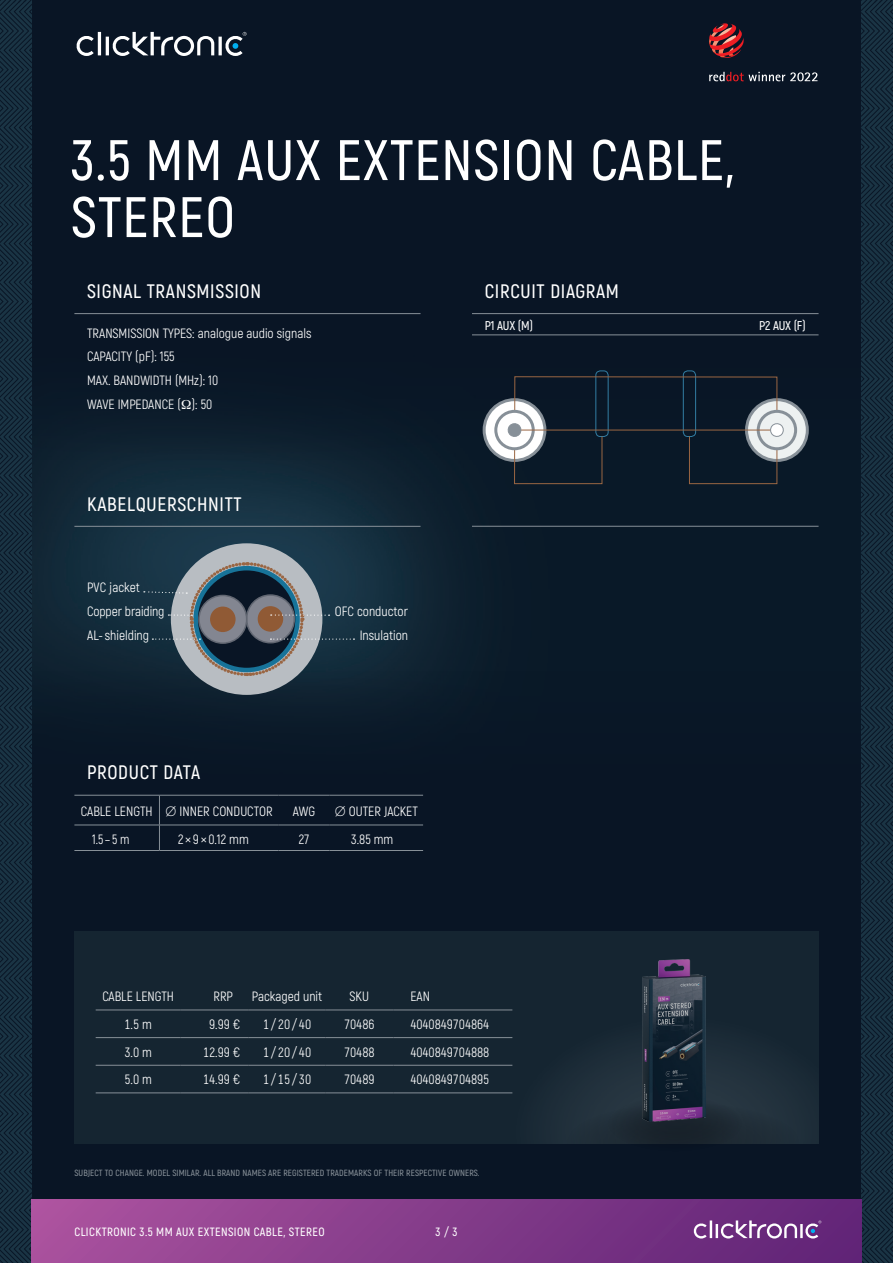
<style>
.page{position:relative;width:893px;height:1263px;background:#fff}
.page>*{position:absolute;margin:0;border:0;box-sizing:border-box;transform-origin:0 0}
.t1{font:600 57px/57px "Akrobat";letter-spacing:.02em;color:#fff}
.t2{font:600 19.5px "Akrobat";letter-spacing:.035em;color:#fff}
.t3{font:13.5px/23.7px "Akrobat";color:#fff}
.t4{font:13.5px "Akrobat";color:#fff;scale:.96 1}
.t5{font:600 12.75px "Akrobat";letter-spacing:-.01em;color:#fff}
.t6{font:600 12px "Akrobat";letter-spacing:.035em;color:#fff}
.t7{font:600 9px "Akrobat";letter-spacing:.01em;color:#879098}
</style>
<div class="page">
<div style="left:32px;top:0;width:829px;height:1263px;background:#091525"></div>
<img style="left:32px;top:459px;width:787px;height:213px">
<div style="left:74px;top:931px;width:745px;height:213px;background:#152531"></div>
<svg style="left:511px;top:1037px;width:290px;height:107px"></svg>
<svg style="left:607px;top:1096px;width:135px;height:55px"></svg>
<img style="left:642px;top:959px;width:64px;height:162px">
<div style="left:596px;top:371px;width:12px;height:66px;border:1px solid #327da2;border-radius:4px"></div>
<div style="left:683px;top:371px;width:13px;height:66px;border:1px solid #327da2;border-radius:4px"></div>
<svg style="left:484px;top:400px;width:61px;height:60px"></svg>
<div style="left:483px;top:398px;width:63px;height:64px;border:3px solid #879098;border-radius:50%"></div>
<svg style="left:746px;top:400px;width:61px;height:60px"></svg>
<div style="left:745px;top:398px;width:64px;height:64px;border:3px solid #879098;border-radius:50%"></div>
<svg style="left:496px;top:411px;width:37px;height:38px"></svg>
<div style="left:494px;top:410px;width:41px;height:40px;border:3px solid #879098;border-radius:50%"></div>
<svg style="left:758px;top:411px;width:38px;height:38px"></svg>
<div style="left:757px;top:410px;width:40px;height:40px;border:3px solid #879098;border-radius:50%"></div>
<svg style="left:507px;top:376px;width:277px;height:108px"></svg>
<div style="left:171px;top:543px;width:151px;height:152px;background:#b8bdc2;border-radius:50%"></div>
<svg style="left:0;top:0;width:32px;height:1263px;background:#152b3b"></svg>
<svg style="left:861px;top:0;width:32px;height:1263px;background:#152b3b"></svg>
<div style="left:32px;top:1199px;width:829px;height:64px;background:linear-gradient(to right,#aa529e,#5f2476)"></div>
<svg style="left:693px;top:1220px;width:128px;height:18px;background:#9367a1"></svg>
<svg style="left:76px;top:32px;width:171px;height:24px"></svg>
<svg style="left:709px;top:23px;width:35px;height:35px"></svg>
<svg style="left:709px;top:72px;width:108px;height:9px"></svg>
<hr style="left:159px;top:795px;width:1px;height:30px;background:#879098">
<svg style="left:159px;top:826px;width:1px;height:24px"></svg>
<hr style="left:74px;top:795px;width:85px;height:1px;background:#879098">
<hr style="left:159px;top:795px;width:120px;height:1px;background:#879098">
<hr style="left:279px;top:795px;width:51px;height:1px;background:#879098">
<hr style="left:330px;top:795px;width:93px;height:1px;background:#879098">
<hr style="left:74px;top:825px;width:85px;height:1px;background:#879098">
<hr style="left:159px;top:825px;width:120px;height:1px;background:#879098">
<hr style="left:279px;top:825px;width:51px;height:1px;background:#879098">
<hr style="left:330px;top:825px;width:93px;height:1px;background:#879098">
<hr style="left:74px;top:850px;width:85px;height:1px;background:#879098">
<hr style="left:159px;top:850px;width:120px;height:1px;background:#879098">
<hr style="left:279px;top:850px;width:51px;height:1px;background:#879098">
<hr style="left:330px;top:850px;width:93px;height:1px;background:#879098">
<hr style="left:74px;top:313px;width:346px;height:1px;background:#879098">
<hr style="left:74px;top:526px;width:346px;height:1px;background:#879098">
<svg style="left:144px;top:560px;width:210px;height:118px"></svg>
<hr style="left:96px;top:1010px;width:85px;height:1px;background:#879098">
<hr style="left:181px;top:1010px;width:68px;height:1px;background:#879098">
<hr style="left:249px;top:1010px;width:76px;height:1px;background:#879098">
<hr style="left:325px;top:1010px;width:68px;height:1px;background:#879098">
<hr style="left:393px;top:1010px;width:119px;height:1px;background:#879098">
<hr style="left:96px;top:1037px;width:85px;height:1px;background:#879098">
<hr style="left:181px;top:1037px;width:68px;height:1px;background:#879098">
<hr style="left:249px;top:1037px;width:76px;height:1px;background:#879098">
<hr style="left:325px;top:1037px;width:68px;height:1px;background:#879098">
<hr style="left:393px;top:1037px;width:119px;height:1px;background:#879098">
<hr style="left:96px;top:1065px;width:85px;height:1px;background:#879098">
<hr style="left:181px;top:1065px;width:68px;height:1px;background:#879098">
<hr style="left:249px;top:1065px;width:76px;height:1px;background:#879098">
<hr style="left:325px;top:1065px;width:68px;height:1px;background:#879098">
<hr style="left:393px;top:1065px;width:119px;height:1px;background:#879098">
<hr style="left:96px;top:1092px;width:85px;height:1px;background:#879098">
<hr style="left:181px;top:1092px;width:68px;height:1px;background:#879098">
<hr style="left:249px;top:1092px;width:76px;height:1px;background:#879098">
<hr style="left:325px;top:1092px;width:68px;height:1px;background:#879098">
<hr style="left:393px;top:1092px;width:119px;height:1px;background:#879098">
<hr style="left:472px;top:313px;width:347px;height:1px;background:#879098">
<hr style="left:472px;top:335px;width:347px;height:1px;background:#879098">
<hr style="left:472px;top:526px;width:347px;height:1px;background:#879098">
<h1 class="t1" style="left:71px;top:132px;width:665px">3.5 MM AUX EXTENSION CABLE,<br>STEREO</h1>
<h2 class="t2" style="left:87px;top:279px;width:175px">SIGNAL TRANSMISSION</h2>
<p class="t3" style="left:87px;top:321px;width:226px">TRANSMISSION TYPES: analogue audio signals<br>CAPACITY (pF): 155<br>MAX. BANDWIDTH (MHz): 10<br>WAVE IMPEDANCE ( ): 50</p>
<h2 class="t2" style="left:87px;top:492px;width:156px">KABELQUERSCHNITT</h2>
<p class="t3" style="left:87px;top:576px;width:79px">PVC jacket<br>Copper braiding<br>AL- shielding</p>
<p class="t3" style="left:335px;top:599px;width:75px;text-align:right">OFC conductor<br>Insulation</p>
<h2 class="t2" style="left:87px;top:761px;width:115px">PRODUCT DATA</h2>
<p class="t3" style="left:81px;top:800px;width:193px">CABLE LENGTH ∅ INNER CONDUCTOR</p>
<p class="t3" style="left:293px;top:800px;width:24px">AWG</p>
<p class="t3" style="left:335px;top:800px;width:85px">∅ OUTER JACKET</p>
<p class="t4" style="left:92px;top:831px;width:41px">1.5–5 m</p>
<p class="t3" style="left:178px;top:827px;width:72px">2×9×0.12 mm</p>
<p class="t3" style="left:299px;top:827px;width:12px">27</p>
<p class="t3" style="left:351px;top:827px;width:44px">3.85 mm</p>
<h2 class="t2" style="left:485px;top:279px;width:136px">CIRCUIT DIAGRAM</h2>
<p class="t5" style="left:485px;top:318px;width:50px">P1 AUX (M)</p>
<p class="t5" style="left:759px;top:318px;width:48px">P2 AUX (F)</p>
<p class="t3" style="left:102px;top:985px;width:73px">CABLE LENGTH</p>
<p class="t3" style="left:213px;top:985px;width:21px">RRP</p>
<p class="t3" style="left:252px;top:985px;width:72px">Packaged unit</p>
<p class="t3" style="left:350px;top:985px;width:21px">SKU</p>
<p class="t3" style="left:410px;top:985px;width:21px">EAN</p>
<p class="t3" style="left:124px;top:1012px;width:29px">1.5 m</p>
<p class="t3" style="left:209px;top:1012px;width:33px">9.99 €</p>
<p class="t3" style="left:263px;top:1012px;width:50px">1/20/40</p>
<p class="t3" style="left:344px;top:1012px;width:32px">70486</p>
<p class="t3" style="left:410px;top:1012px;width:80px">4040849704864</p>
<p class="t3" style="left:124px;top:1040px;width:29px">3.0 m</p>
<p class="t3" style="left:203px;top:1040px;width:39px">12.99 €</p>
<p class="t3" style="left:263px;top:1040px;width:50px">1/20/40</p>
<p class="t3" style="left:344px;top:1040px;width:32px">70488</p>
<p class="t3" style="left:410px;top:1040px;width:80px">4040849704888</p>
<p class="t3" style="left:124px;top:1068px;width:29px">5.0 m</p>
<p class="t3" style="left:203px;top:1068px;width:39px">14.99 €</p>
<p class="t3" style="left:263px;top:1068px;width:50px">1/15/30</p>
<p class="t3" style="left:344px;top:1068px;width:32px">70489</p>
<p class="t3" style="left:410px;top:1068px;width:80px">4040849704895</p>
<p class="t7" style="left:74px;top:1167px;width:407px">SUBJECT TO CHANGE. MODEL SIMILAR. ALL BRAND NAMES ARE REGISTERED TRADEMARKS OF THEIR RESPECTIVE OWNERS.</p>
<p class="t6" style="left:74px;top:1224px;width:252px">CLICKTRONIC 3.5 MM AUX EXTENSION CABLE, STEREO</p>
<p class="t6" style="left:435px;top:1224px;width:23px">3 / 3</p>
</div>
